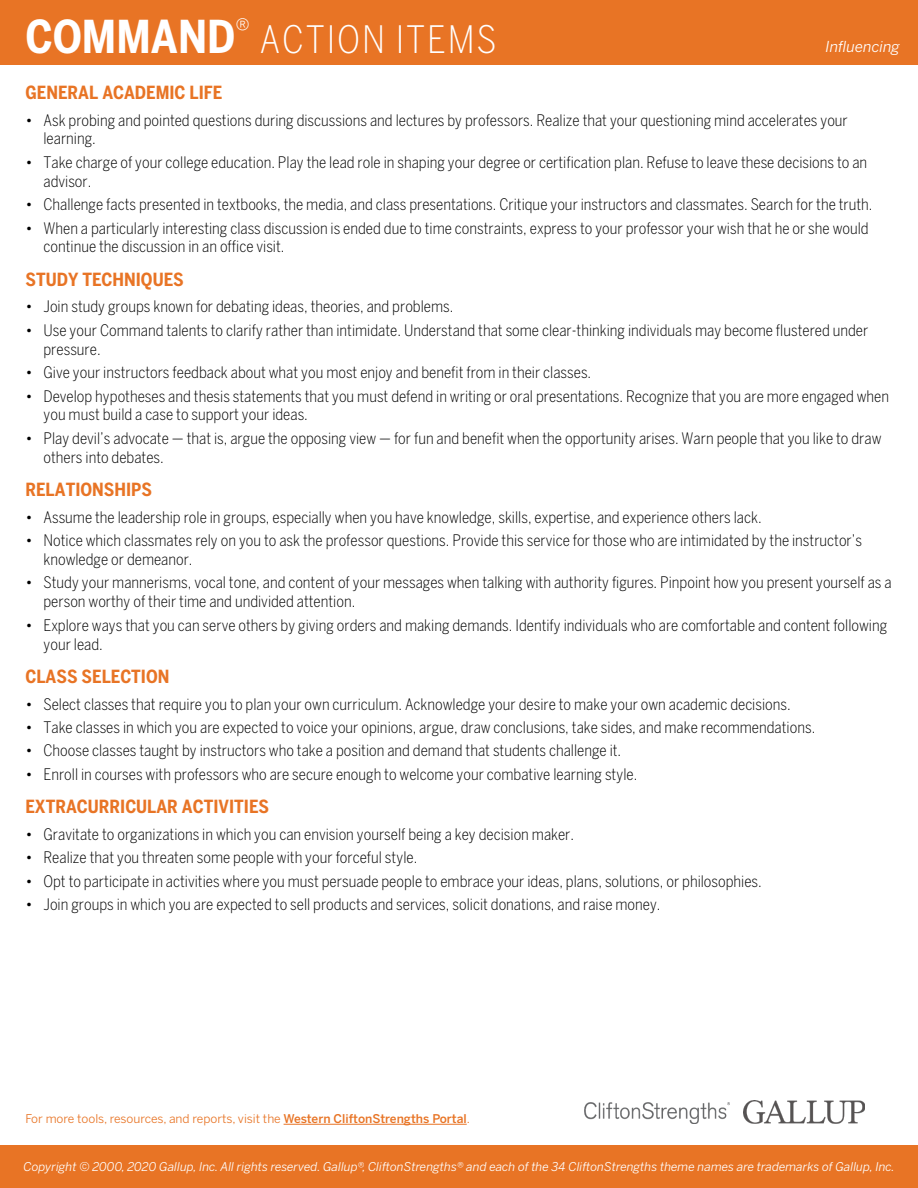
<style>
.page{position:relative;width:918px;height:1188px;background:#fff}
.page>*{position:absolute;margin:0;border:0;box-sizing:border-box;transform-origin:0 0}
.t1{font:300 condensed 37.5px "Benton Sans";letter-spacing:.05em;color:#fff}
.Headers_-_Influencin{font:700 condensed 18px "Benton Sans";color:#e87425}
.t2{font:300 condensed 15.75px/18.9px "Benton Sans";color:#000}
.t3{font:italic 15px "Benton Sans";color:#fff}
.t4{font:italic 12px "Benton Sans";color:#fff}
.t5{font:12px "Benton Sans";color:#e87425}
.s1{font-weight:700;font-size:45px}
.s2{font-weight:500}
</style>
<div class="page">
<div style="left:0;top:1146px;width:918px;height:42px;background:#e87425"></div>
<div style="left:0;top:0;width:918px;height:64px;background:#e87425"></div>
<img style="left:585px;top:1102px;width:145px;height:21px">
<img style="left:744px;top:1100px;width:120px;height:23px">
<hr style="left:284px;top:1124px;width:183px;height:1px;background:#e87425">
<p class="t1" style="left:26px;top:18px;width:472px"><span class="s1">COMMAND</span><sup>®</sup> ACTION ITEMS</p>
<p class="t3" style="left:825px;top:37px;width:76px">Influencing</p>
<p class="Headers_-_Influencin" style="left:26px;top:82px;width:198px">GENERAL ACADEMIC LIFE</p>
<p class="t2" style="left:44px;top:110px;width:806px;text-indent:-18px">• Ask probing and pointed questions during discussions and lectures by professors. Realize that your questioning mind accelerates your learning.</p>
<p class="t2" style="left:44px;top:153px;width:825px;text-indent:-18px">• Take charge of your college education. Play the lead role in shaping your degree or certification plan. Refuse to leave these decisions to an advisor.</p>
<p class="t2" style="left:26px;top:195px;width:849px">• Challenge facts presented in textbooks, the media, and class presentations. Critique your instructors and classmates. Search for the truth.</p>
<p class="t2" style="left:44px;top:218px;width:827px;text-indent:-18px">• When a particularly interesting class discussion is ended due to time constraints, express to your professor your wish that he or she would continue the discussion in an office visit.</p>
<p class="Headers_-_Influencin" style="left:26px;top:269px;width:160px">STUDY TECHNIQUES</p>
<p class="t2" style="left:26px;top:297px;width:429px">• Join study groups known for debating ideas, theories, and problems.</p>
<p class="t2" style="left:44px;top:321px;width:826px;text-indent:-18px">• Use your Command talents to clarify rather than intimidate. Understand that some clear-thinking individuals may become flustered under pressure.</p>
<p class="t2" style="left:26px;top:363px;width:567px">• Give your instructors feedback about what you most enjoy and benefit from in their classes.</p>
<p class="t2" style="left:44px;top:386px;width:847px;text-indent:-18px">• Develop hypotheses and thesis statements that you must defend in writing or oral presentations. Recognize that you are more engaged when you must build a case to support your ideas.</p>
<p class="t2" style="left:44px;top:429px;width:840px;text-indent:-18px">• Play devil’s advocate — that is, argue the opposing view — for fun and benefit when the opportunity arises. Warn people that you like to draw others into debates.</p>
<p class="Headers_-_Influencin" style="left:26px;top:479px;width:128px">RELATIONSHIPS</p>
<p class="t2" style="left:26px;top:508px;width:738px">• Assume the leadership role in groups, especially when you have knowledge, skills, expertise, and experience others lack.</p>
<p class="t2" style="left:44px;top:531px;width:820px;text-indent:-18px">• Notice which classmates rely on you to ask the professor questions. Provide this service for those who are intimidated by the instructor’s knowledge or demeanor.</p>
<p class="t2" style="left:44px;top:573px;width:850px;text-indent:-18px">• Study your mannerisms, vocal tone, and content of your messages when talking with authority figures. Pinpoint how you present yourself as a person worthy of their time and undivided attention.</p>
<p class="t2" style="left:44px;top:616px;width:845px;text-indent:-18px">• Explore ways that you can serve others by giving orders and making demands. Identify individuals who are comfortable and content following your lead.</p>
<p class="Headers_-_Influencin" style="left:26px;top:666px;width:146px">CLASS SELECTION</p>
<p class="t2" style="left:26px;top:694px;width:767px">• Select classes that require you to plan your own curriculum. Acknowledge your desire to make your own academic decisions.</p>
<p class="t2" style="left:26px;top:718px;width:791px">• Take classes in which you are expected to voice your opinions, argue, draw conclusions, take sides, and make recommendations.</p>
<p class="t2" style="left:26px;top:741px;width:597px">• Choose classes taught by instructors who take a position and demand that students challenge it.</p>
<p class="t2" style="left:26px;top:765px;width:613px">• Enroll in courses with professors who are secure enough to welcome your combative learning style.</p>
<p class="Headers_-_Influencin" style="left:26px;top:796px;width:245px">EXTRACURRICULAR ACTIVITIES</p>
<p class="t2" style="left:26px;top:825px;width:550px">• Gravitate to organizations in which you can envision yourself being a key decision maker.</p>
<p class="t2" style="left:26px;top:848px;width:393px">• Realize that you threaten some people with your forceful style.</p>
<p class="t2" style="left:26px;top:871px;width:738px">• Opt to participate in activities where you must persuade people to embrace your ideas, plans, solutions, or philosophies.</p>
<p class="t2" style="left:26px;top:895px;width:637px">• Join groups in which you are expected to sell products and services, solicit donations, and raise money.</p>
<p class="t5" style="left:26px;top:1112px;width:446px">For more tools, resources, and reports, visit the <span class="s2">Western CliftonStrengths Portal</span>.</p>
<p class="t4" style="left:24px;top:1160px;width:873px">Copyright © 2000, 2020 Gallup, Inc. All rights reserved. Gallup®, CliftonStrengths® and each of the 34 CliftonStrengths theme names are trademarks of Gallup, Inc.</p>
</div>
